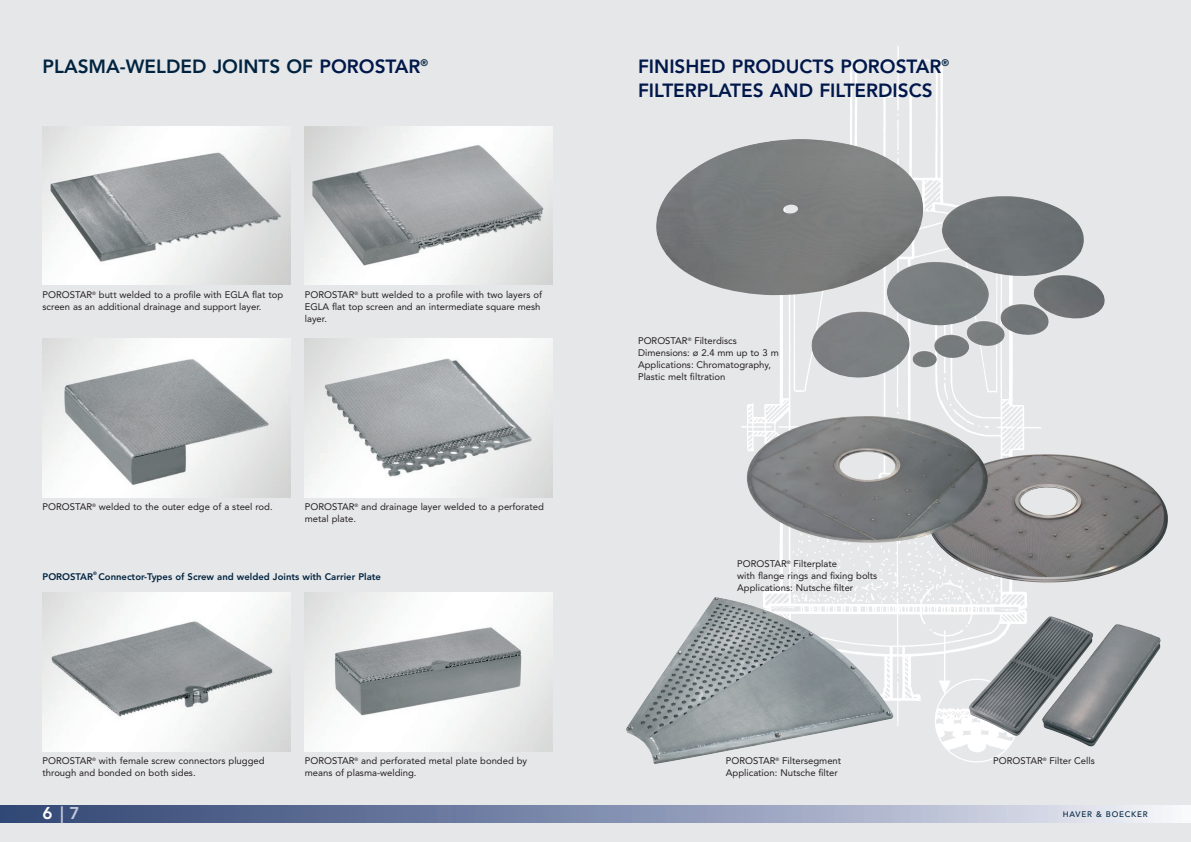
<style>
.page{position:relative;width:1191px;height:842px;background:#e6e7e9}
.page>*{position:absolute;margin:0;border:0;box-sizing:border-box;transform-origin:0 0}
.t1{font:800 19px/24px "Avenir LT Std";color:#00174a}
.t2{font:800 19px "Avenir LT Std";color:#00233f}
.t3{font:800 17px "Avenir LT Std";color:#c0c8da}
.t4{font:9.5px/12px "Avenir LT Std";color:#231f20}
.t5{font:800 9.5px "Avenir LT Std";color:#00233f}
.t6{font:500 8px "Avenir LT Std";letter-spacing:.1em;color:#00233f}
.t7{font:800 4.8px "Avenir LT Std";color:#00233f}
.s1{color:#00174a}
.s2{color:#fff}
</style>
<div class="page">
<div style="left:0;top:805px;width:1191px;height:18px;background:linear-gradient(to right,#273d6f,#e9eaf4)"></div>
<img style="left:43px;top:126px;width:248px;height:159px">
<img style="left:305px;top:126px;width:248px;height:159px">
<img style="left:43px;top:339px;width:248px;height:158px">
<img style="left:305px;top:339px;width:248px;height:158px">
<img style="left:43px;top:592px;width:248px;height:159px">
<img style="left:305px;top:592px;width:248px;height:159px">
<img style="left:741px;top:46px;width:300px;height:717px">
<img style="left:656px;top:139px;width:449px;height:240px">
<img style="left:927px;top:454px;width:241px;height:129px">
<img style="left:747px;top:416px;width:241px;height:128px">
<img style="left:626px;top:597px;width:267px;height:167px">
<img style="left:969px;top:616px;width:191px;height:131px">
<h1 class="t2" style="left:43px;top:55px;width:387px">PLASMA-WELDED JOINTS OF <span class="s1">POROSTAR</span><sup>®</sup></h1>
<p class="t4" style="left:43px;top:289px;width:242px">POROSTAR<sup>®</sup> butt welded to a profile with EGLA flat top screen as an additional drainage and support layer.</p>
<p class="t4" style="left:305px;top:289px;width:239px">POROSTAR<sup>®</sup> butt welded to a profile with two layers of<br>EGLA flat top screen and an intermediate square mesh layer.</p>
<p class="t4" style="left:43px;top:501px;width:232px">POROSTAR<sup>®</sup> welded to the outer edge of a steel rod.</p>
<p class="t4" style="left:305px;top:501px;width:241px">POROSTAR<sup>®</sup> and drainage layer welded to a perforated metal plate.</p>
<p class="t5" style="left:43px;top:571px;width:52px">POROSTAR</p>
<p class="t7" style="left:93px;top:570px;width:5px">®</p>
<p class="t5" style="left:98px;top:571px;width:284px">Connector-Types of Screw and welded Joints with Carrier Plate</p>
<p class="t4" style="left:43px;top:755px;width:223px">POROSTAR<sup>®</sup> with female screw connectors plugged through and bonded on both sides.</p>
<p class="t4" style="left:305px;top:755px;width:224px">POROSTAR<sup>®</sup> and perforated metal plate bonded by means of plasma-welding.</p>
<h2 class="t3" style="left:43px;top:803px;width:39px"><span class="s2">6</span> | 7</h2>
<h1 class="t1" style="left:638px;top:54px;width:312px">FINISHED PRODUCTS POROSTAR<sup>®<br></sup>FILTERPLATES AND FILTERDISCS</h1>
<p class="t4" style="left:638px;top:335px;width:142px">POROSTAR<sup>®</sup> Filterdiscs<br>Dimensions: ø 2.4 mm up to 3 m<br>Applications: Chromatography,<br>Plastic melt filtration</p>
<p class="t4" style="left:737px;top:558px;width:141px">POROSTAR<sup>®</sup> Filterplate<br>with flange rings and fixing bolts<br>Applications: Nutsche filter</p>
<p class="t4" style="left:726px;top:755px;width:117px">POROSTAR<sup>®</sup> Filtersegment<br>Application: Nutsche filter</p>
<p class="t4" style="left:993px;top:755px;width:103px">POROSTAR<sup>®</sup> Filter Cells</p>
<p class="t6" style="left:1062px;top:809px;width:87px">HAVER &amp; BOECKER</p>
</div>
